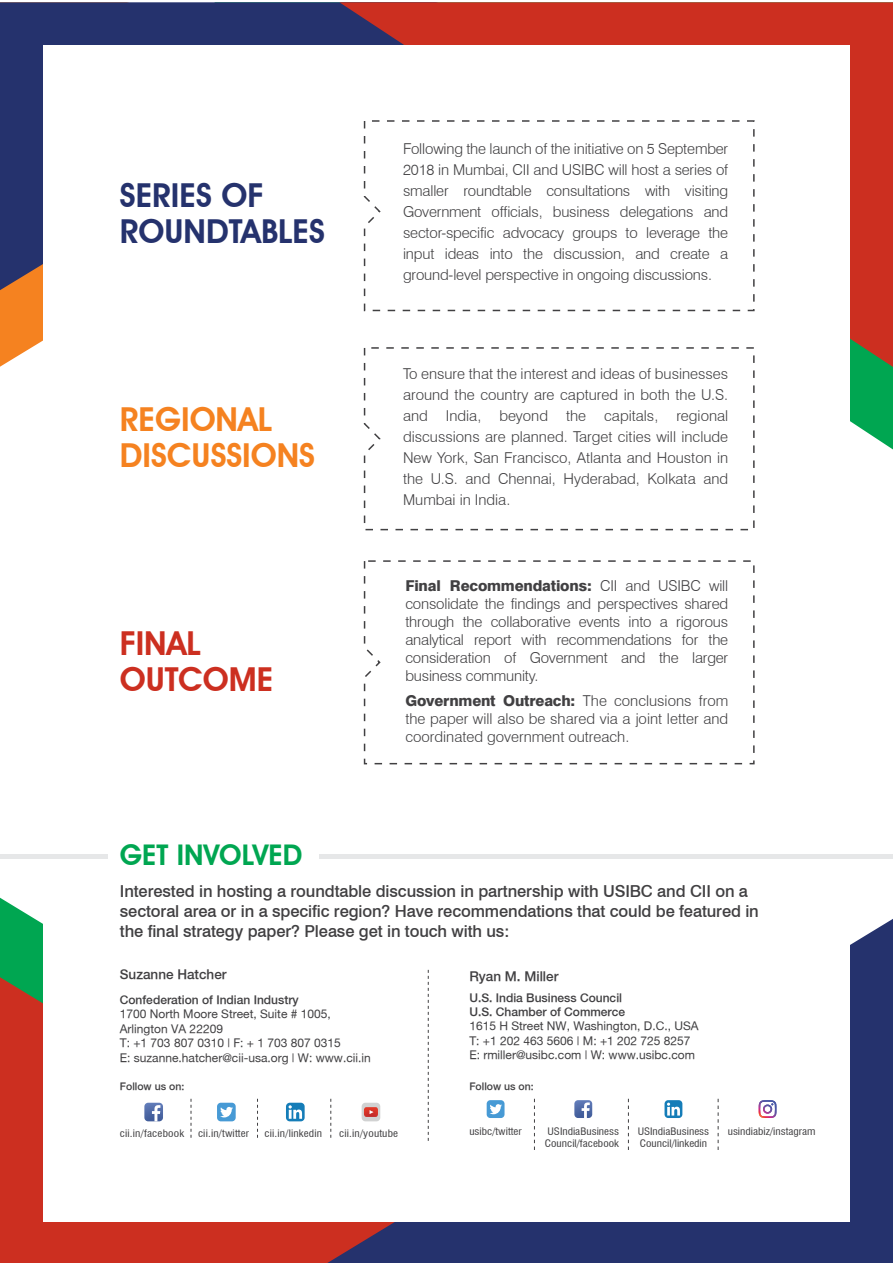
<style>
.page{position:relative;width:893px;height:1263px;background:#fff}
.page>*{position:absolute;margin:0;border:0;box-sizing:border-box;transform-origin:0 0}
.t1{font:600 33px/36px "Avant Garde IT Cby BT";color:#25326d}
.t2{font:600 33px/36px "Avant Garde IT Cby BT";color:#f58220}
.t3{font:600 33px/36px "Avant Garde IT Cby BT";color:#cc2f20}
.t4{font:600 28.5px "Avant Garde IT Cby BT";color:#00a651}
.t5{font:500 16.5px/19.8px "Swiss 721 BT";letter-spacing:-.005em;color:#414042}
.t6{font:300 15px/21px "Swiss 721 BT";letter-spacing:-.01em;color:#414042;text-align:justify}
.t7{font:500 13.5px "Helvetica Neue";color:#414042}
.t8{font:12px/14.4px "Helvetica Neue Roman";color:#414042}
.t9{font:500 12px/14.4px "Helvetica Neue";color:#414042}
.t10{font:500 10.5px "Helvetica Neue";color:#414042}
.t11{font:condensed 10.05px/12.1px "Swiss 721 BT";color:#414042;scale:1.11 1}
.s1{font-weight:800}
</style>
<div class="page">
<svg style="left:0;top:898px;width:43px;height:79px;fill:#00a651"></svg>
<div style="left:0;top:977px;width:327px;height:286px;background:#cc2f20"></div>
<div style="left:327px;top:919px;width:566px;height:344px;background:#25326d"></div>
<div style="left:0;top:2px;width:339px;height:288px;background:#25326d"></div>
<svg style="left:339px;top:2px;width:554px;height:365px;background:#c23427"></svg>
<div style="left:43px;top:46px;width:807px;height:1176px;background:#fff"></div>
<div style="left:0;top:854px;width:108px;height:5px;background:#e6e7e8"></div>
<div style="left:319px;top:854px;width:574px;height:5px;background:#e6e7e8"></div>
<svg style="left:144px;top:1103px;width:19px;height:18px"></svg>
<div style="left:217px;top:1103px;width:19px;height:18px;background:#479ad5;border-radius:4px"></div>
<svg style="left:220px;top:1107px;width:13px;height:10px"></svg>
<div style="left:362px;top:1103px;width:18px;height:18px;background:#d1d2d2;border-radius:4px"></div>
<svg style="left:364px;top:1107px;width:14px;height:10px"></svg>
<svg style="left:286px;top:1103px;width:19px;height:18px"></svg>
<svg style="left:289px;top:1105px;width:13px;height:14px"></svg>
<div style="left:664px;top:1100px;width:18px;height:18px;background:#157db8;border-radius:4px"></div>
<svg style="left:667px;top:1103px;width:13px;height:12px"></svg>
<svg style="left:191px;top:1099px;width:1px;height:39px"></svg>
<svg style="left:257px;top:1099px;width:1px;height:39px"></svg>
<svg style="left:330px;top:1099px;width:1px;height:39px"></svg>
<svg style="left:534px;top:1099px;width:1px;height:51px"></svg>
<svg style="left:718px;top:1099px;width:1px;height:51px"></svg>
<svg style="left:628px;top:1099px;width:1px;height:51px"></svg>
<svg style="left:574px;top:1100px;width:18px;height:18px"></svg>
<div style="left:487px;top:1100px;width:17px;height:18px;background:#479ad5;border-radius:4px"></div>
<svg style="left:490px;top:1104px;width:12px;height:10px"></svg>
<svg style="left:428px;top:970px;width:1px;height:171px"></svg>
<svg style="left:363px;top:120px;width:392px;height:192px"></svg>
<svg style="left:363px;top:560px;width:392px;height:205px"></svg>
<svg style="left:363px;top:347px;width:392px;height:184px"></svg>
<svg style="left:758px;top:1100px;width:19px;height:18px"></svg>
<h1 class="t1" style="left:120px;top:177px;width:206px">SERIES OF<br>ROUNDTABLES</h1>
<h1 class="t2" style="left:120px;top:401px;width:197px">REGIONAL<br>DISCUSSIONS</h1>
<h1 class="t3" style="left:120px;top:625px;width:155px">FINAL<br>OUTCOME</h1>
<h2 class="t4" style="left:120px;top:838px;width:184px">GET INVOLVED</h2>
<p class="t6" style="left:403px;top:138px;width:327px">Following the launch of the initiative on 5 September 2018 in Mumbai, CII and USIBC will host a series of smaller roundtable consultations with visiting Government officials, business delegations and sector-specific advocacy groups to leverage the input ideas into the discussion, and create a ground-level perspective in ongoing discussions.</p>
<p class="t6" style="left:403px;top:363px;width:327px">To ensure that the interest and ideas of businesses around the country are captured in both the U.S. and India, beyond the capitals, regional discussions are planned. Target cities will include New York, San Francisco, Atlanta and Houston in the U.S. and Chennai, Hyderabad, Kolkata and Mumbai in India.</p>
<p class="t6" style="left:405px;top:576px;width:324px;line-height:18px"><span class="s1">Final Recommendations:</span> CII and USIBC will consolidate the findings and perspectives shared through the collaborative events into a rigorous analytical report with recommendations for the consideration of Government and the larger business community.</p>
<p class="t6" style="left:405px;top:692px;width:324px;line-height:18px"><span class="s1">Government Outreach:</span> The conclusions from the paper will also be shared via a joint letter and coordinated government outreach.</p>
<p class="t5" style="left:120px;top:881px;width:640px">Interested in hosting a roundtable discussion in partnership with USIBC and CII on a sectoral area or in a specific region? Have recommendations that could be featured in the final strategy paper? Please get in touch with us:</p>
<p class="t7" style="left:120px;top:966px;width:108px">Suzanne Hatcher</p>
<p class="t9" style="left:120px;top:992px;width:180px">Confederation of Indian Industry</p>
<p class="t8" style="left:120px;top:1007px;width:252px">1700 North Moore Street, Suite # 1005, Arlington VA 22209<br>T: +1 703 807 0310 | F: + 1 703 807 0315<br>E: suzanne.hatcher@cii-usa.org | W: www.cii.in</p>
<p class="t10" style="left:120px;top:1080px;width:66px">Follow us on:</p>
<p class="t11" style="left:120px;top:1128px;width:59px">cii.in/facebook</p>
<p class="t11" style="left:198px;top:1128px;width:48px">cii.in/twitter</p>
<p class="t11" style="left:265px;top:1128px;width:53px">cii.in/linkedin</p>
<p class="t11" style="left:339px;top:1128px;width:55px">cii.in/youtube</p>
<p class="t7" style="left:469px;top:968px;width:91px">Ryan M. Miller</p>
<p class="t9" style="left:469px;top:990px;width:157px">U.S. India Business Council<br>U.S. Chamber of Commerce</p>
<p class="t8" style="left:469px;top:1019px;width:231px">1615 H Street NW, Washington, D.C., USA<br>T: +1 202 463 5606 | M: +1 202 725 8257<br>E: rmiller@usibc.com | W: www.usibc.com</p>
<p class="t10" style="left:469px;top:1080px;width:66px">Follow us on:</p>
<p class="t11" style="left:469px;top:1125px;width:49px">usibc/twitter</p>
<p class="t11" style="left:728px;top:1125px;width:80px">usindiabiz/instagram</p>
<p class="t11" style="left:545px;top:1125px;width:68px">USIndiaBusiness<br>Council/facebook</p>
<p class="t11" style="left:638px;top:1125px;width:66px">USIndiaBusiness<br>Council/linkedin</p>
</div>
